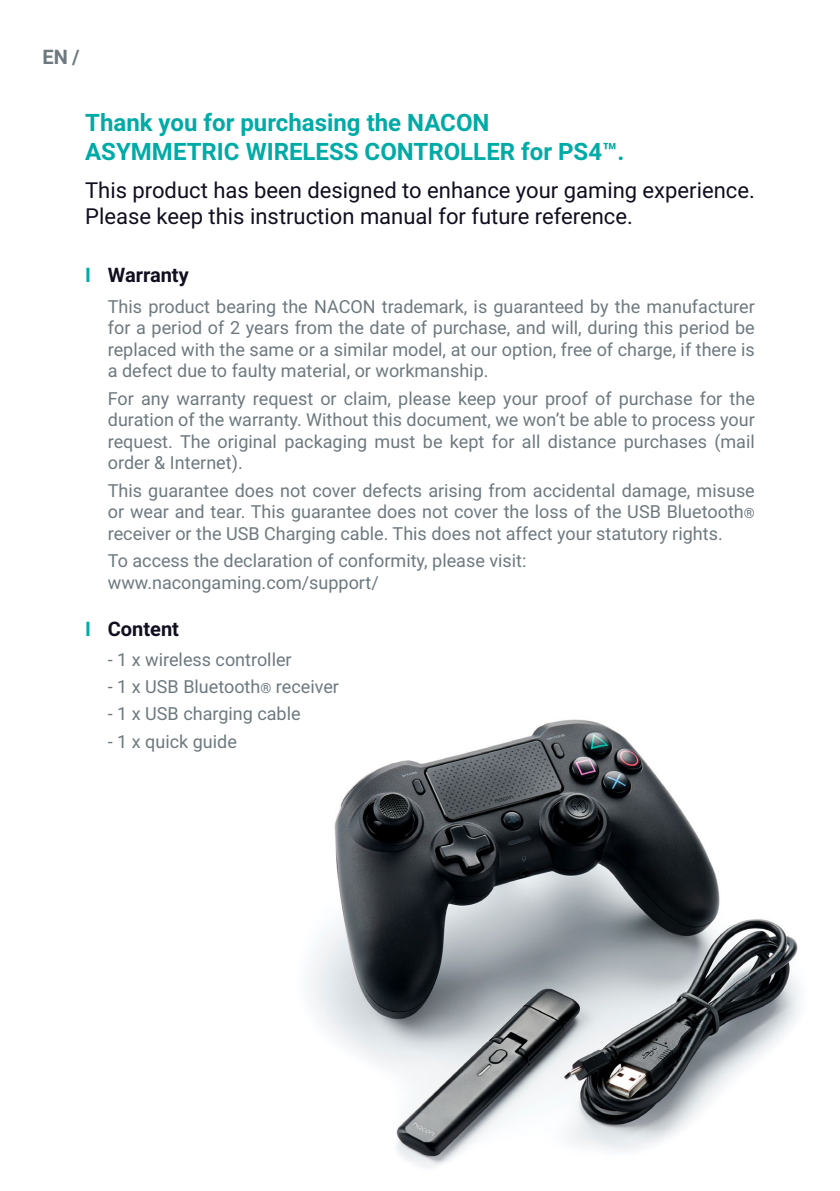
<style>
.page{position:relative;width:840px;height:1191px;background:#fff}
.page>*{position:absolute;margin:0;border:0;box-sizing:border-box;transform-origin:0 0}
.t1{font:700 24px/28.8px "Roboto";color:#00aaa6}
.t2{font:22px/26.4px "Roboto";color:#100e1f}
.t3{font:700 20px "Roboto";color:#100e1f}
.t4{font:700 20px "Roboto";color:#6d797f}
.t5{font:18px/21.6px "Roboto";color:#6d797f;text-align:justify}
.s1{color:#00aaa6}
.s2{font-size:14px}
</style>
<div class="page">
<img style="left:307px;top:719px;width:492px;height:448px">
<p class="t4" style="left:43px;top:43px;width:38px">EN /</p>
<h1 class="t1" style="left:85px;top:108px;width:540px">Thank you for purchasing the NACON<br>ASYMMETRIC WIRELESS CONTROLLER for PS4™.</h1>
<p class="t2" style="left:85px;top:176px;width:670px">This product has been designed to enhance your gaming experience.<br>Please keep this instruction manual for future reference.</p>
<p class="t3" style="left:85px;top:261px;width:105px"><span class="s1">I</span> Warranty</p>
<p class="t5" style="left:108px;top:295px;width:648px">This product bearing the NACON trademark, is guaranteed by the manufacturer for a period of 2 years from the date of purchase, and will, during this period be replaced with the same or a similar model, at our option, free of charge, if there is a defect due to faulty material, or workmanship.</p>
<p class="t5" style="left:108px;top:387px;width:648px">For any warranty request or claim, please keep your proof of purchase for the duration of the warranty. Without this document, we won’t be able to process your request. The original packaging must be kept for all distance purchases (mail order &amp; Internet).</p>
<p class="t5" style="left:108px;top:479px;width:648px">This guarantee does not cover defects arising from accidental damage, misuse or wear and tear. This guarantee does not cover the loss of the USB Bluetooth<span class="s2">® </span>receiver or the USB Charging cable. This does not affect your statutory rights.</p>
<p class="t5" style="left:108px;top:549px;width:420px">To access the declaration of conformity, please visit: www.nacongaming.com/support/</p>
<p class="t3" style="left:85px;top:614px;width:95px"><span class="s1">I</span> Content</p>
<p class="t5" style="left:108px;top:648px;width:185px">- 1 x wireless controller</p>
<p class="t5" style="left:108px;top:675px;width:232px">- 1 x USB Bluetooth<span class="s2">®</span> receiver</p>
<p class="t5" style="left:108px;top:702px;width:194px">- 1 x USB charging cable</p>
<p class="t5" style="left:108px;top:729px;width:131px">- 1 x quick guide</p>
</div>
